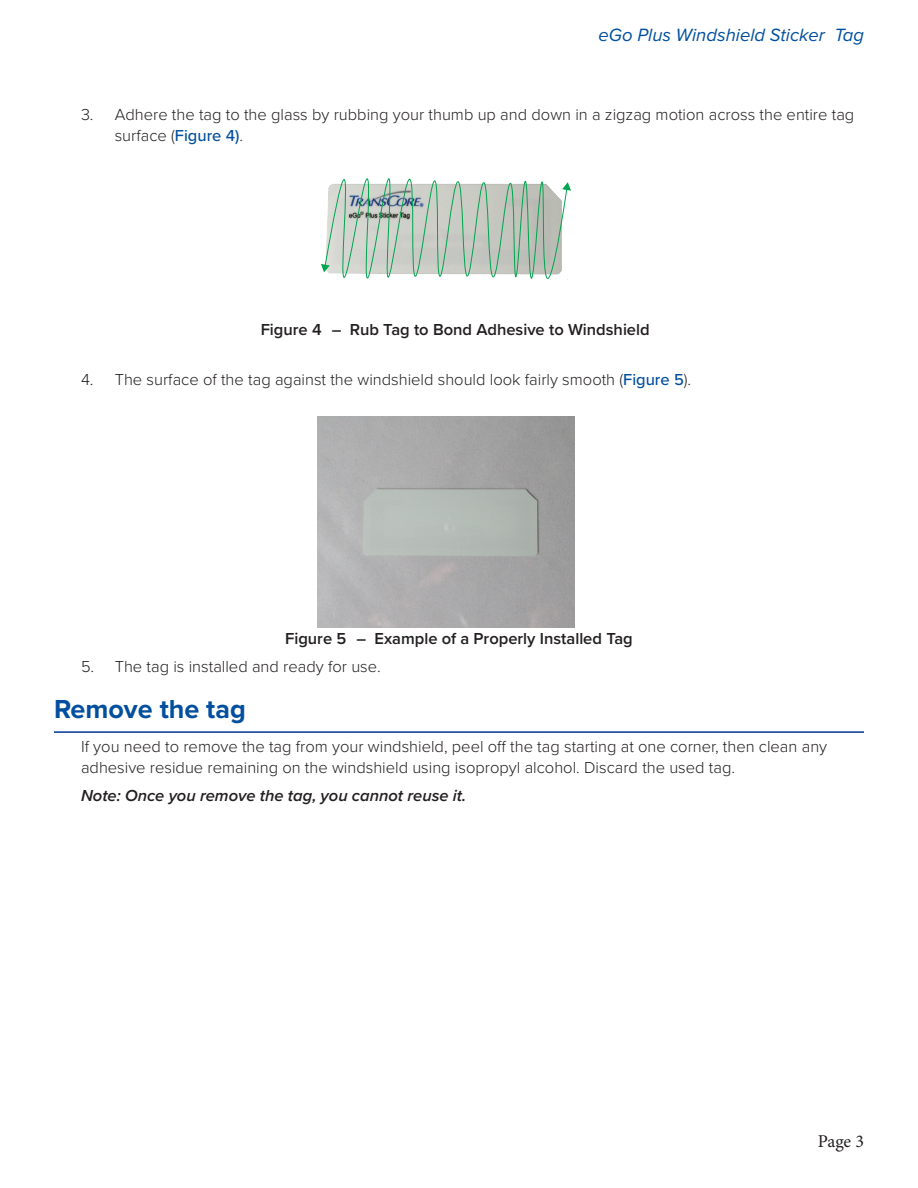
<style>
.page{position:relative;width:918px;height:1188px;background:#fff}
.page>*{position:absolute;margin:0;border:0;box-sizing:border-box;transform-origin:0 0}
.Body_-_Heading{font:700 27px "Proxima Nova";color:#014f9e}
.t1{font:italic 18.45px "Proxima Nova";color:#014f9e}
.t2{font:18px "Minion Pro";color:#231f20}
.Body_Copy{font:300 16.5px/21px "Proxima Nova";color:#231f20}
.t3{font:600 16.5px "Proxima Nova";color:#231f20}
.Note_Text{font:italic 600 16.5px "Proxima Nova";color:#231f20}
.s1{font-weight:500;color:#014f9e}
</style>
<div class="page">
<svg style="left:321px;top:178px;width:250px;height:102px"></svg>
<img style="left:317px;top:417px;width:258px;height:210px">
<hr style="left:54px;top:731px;width:810px;height:2px;background:#003594">
<p class="t1" style="left:599px;top:24px;width:267px">eGo Plus Windshield Sticker Tag</p>
<p class="Body_Copy" style="left:115px;top:104px;width:741px;text-indent:-34px">3. Adhere the tag to the glass by rubbing your thumb up and down in a zigzag motion across the entire tag surface (<span class="s1">Figure 4)</span>.</p>
<p class="t3" style="left:261px;top:317px;width:391px">Figure 4 – Rub Tag to Bond Adhesive to Windshield</p>
<p class="Body_Copy" style="left:81px;top:370px;width:612px">4. The surface of the tag against the windshield should look fairly smooth (<span class="s1">Figure 5</span>).</p>
<p class="t3" style="left:285px;top:627px;width:349px">Figure 5 – Example of a Properly Installed Tag</p>
<p class="Body_Copy" style="left:81px;top:656px;width:301px">5. The tag is installed and ready for use.</p>
<p class="Body_-_Heading" style="left:54px;top:693px;width:193px">Remove the tag</p>
<p class="Body_Copy" style="left:81px;top:737px;width:748px">If you need to remove the tag from your windshield, peel off the tag starting at one corner, then clean any adhesive residue remaining on the windshield using isopropyl alcohol. Discard the used tag.</p>
<p class="Note_Text" style="left:81px;top:786px;width:387px">Note: Once you remove the tag, you cannot reuse it.</p>
<p class="t2" style="left:818px;top:1129px;width:48px">Page 3</p>
</div>
